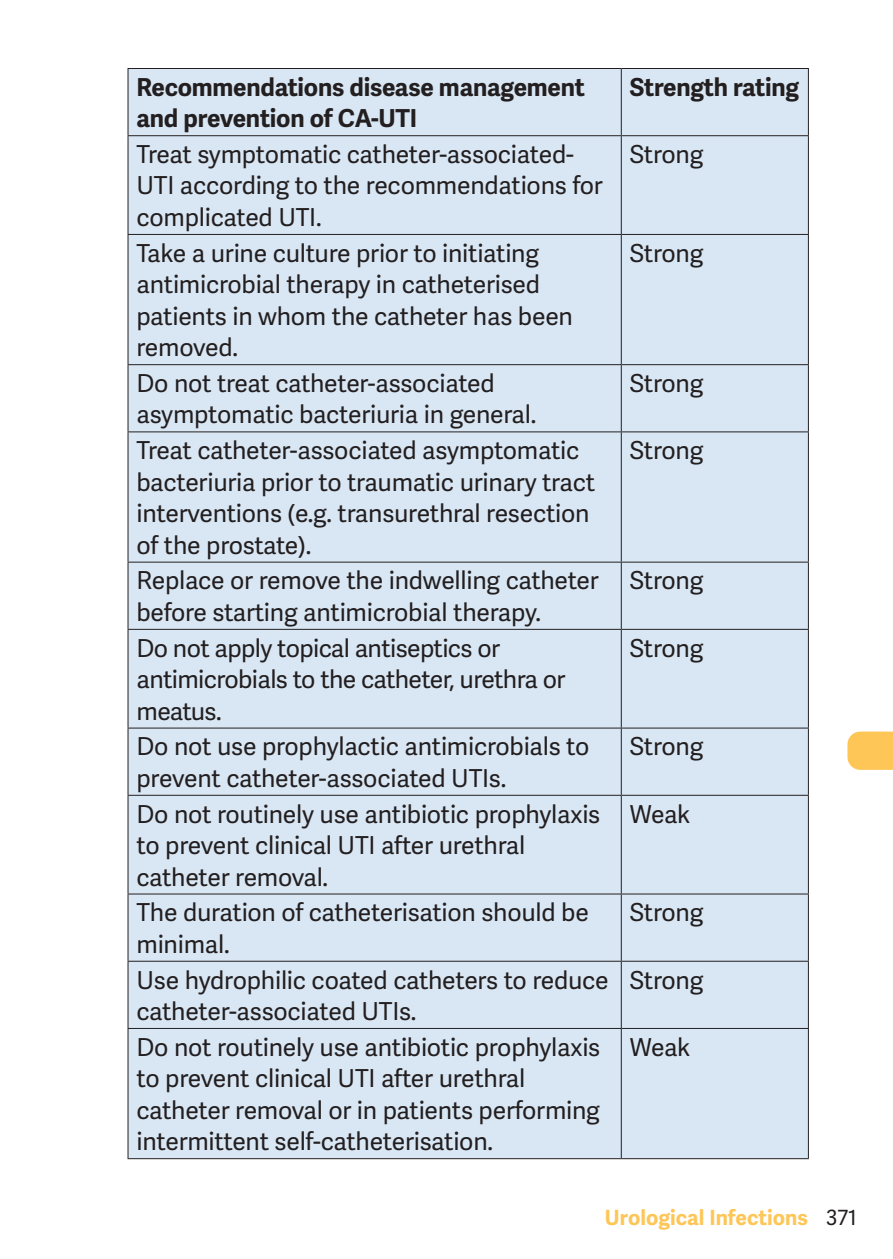
<style>
.page{position:relative;width:893px;height:1259px;background:#fff}
.page>*{position:absolute;margin:0;border:0;box-sizing:border-box;transform-origin:0 0}
.t1{font:24.6px/31.5px "Adelle Sans";letter-spacing:-.01em;color:#231f20}
.t2{font:700 24.6px/31.5px "Adelle Sans";letter-spacing:-.01em;color:#231f20}
.t3{font:700 21px "Adelle Sans";color:#fec657}
.s1{font-weight:400;color:#231f20}
</style>
<div class="page">
<svg style="left:847px;top:731px;width:46px;height:39px;background:#fec962"></svg>
<div style="left:129px;top:69px;width:679px;height:1089px;background:#d9e7f4"></div>
<hr style="left:128px;top:68px;width:493px;height:1px;background:#231f20">
<hr style="left:127px;top:69px;width:2px;height:66px;background:#231f20">
<hr style="left:621px;top:68px;width:188px;height:1px;background:#231f20">
<hr style="left:808px;top:69px;width:1px;height:66px;background:#231f20">
<hr style="left:127px;top:136px;width:2px;height:98px;background:#231f20">
<hr style="left:808px;top:136px;width:1px;height:98px;background:#231f20">
<hr style="left:127px;top:235px;width:2px;height:129px;background:#231f20">
<hr style="left:808px;top:235px;width:1px;height:129px;background:#231f20">
<hr style="left:127px;top:365px;width:2px;height:66px;background:#231f20">
<hr style="left:808px;top:365px;width:1px;height:66px;background:#231f20">
<hr style="left:127px;top:432px;width:2px;height:130px;background:#231f20">
<hr style="left:808px;top:432px;width:1px;height:130px;background:#231f20">
<hr style="left:127px;top:562px;width:2px;height:67px;background:#231f20">
<hr style="left:808px;top:562px;width:1px;height:67px;background:#231f20">
<hr style="left:127px;top:630px;width:2px;height:97px;background:#231f20">
<hr style="left:808px;top:630px;width:1px;height:97px;background:#231f20">
<hr style="left:127px;top:728px;width:2px;height:67px;background:#231f20">
<hr style="left:808px;top:728px;width:1px;height:67px;background:#231f20">
<hr style="left:127px;top:795px;width:2px;height:98px;background:#231f20">
<hr style="left:808px;top:795px;width:1px;height:98px;background:#231f20">
<hr style="left:127px;top:894px;width:2px;height:66px;background:#231f20">
<hr style="left:808px;top:894px;width:1px;height:66px;background:#231f20">
<hr style="left:127px;top:961px;width:2px;height:67px;background:#231f20">
<hr style="left:808px;top:961px;width:1px;height:67px;background:#231f20">
<hr style="left:127px;top:1029px;width:2px;height:129px;background:#231f20">
<hr style="left:808px;top:1029px;width:1px;height:129px;background:#231f20">
<hr style="left:621px;top:69px;width:1px;height:66px;background:#231f20">
<hr style="left:128px;top:135px;width:493px;height:1px;background:#231f20">
<hr style="left:621px;top:135px;width:188px;height:1px;background:#231f20">
<hr style="left:621px;top:136px;width:1px;height:98px;background:#231f20">
<hr style="left:128px;top:234px;width:493px;height:1px;background:#231f20">
<hr style="left:621px;top:234px;width:188px;height:1px;background:#231f20">
<hr style="left:621px;top:235px;width:1px;height:129px;background:#231f20">
<hr style="left:128px;top:364px;width:493px;height:1px;background:#231f20">
<hr style="left:621px;top:364px;width:188px;height:1px;background:#231f20">
<hr style="left:621px;top:365px;width:1px;height:66px;background:#231f20">
<hr style="left:128px;top:431px;width:493px;height:1px;background:#231f20">
<hr style="left:621px;top:431px;width:188px;height:1px;background:#231f20">
<hr style="left:621px;top:432px;width:1px;height:130px;background:#231f20">
<hr style="left:128px;top:561px;width:493px;height:1px;background:#231f20">
<hr style="left:621px;top:561px;width:188px;height:1px;background:#231f20">
<hr style="left:621px;top:562px;width:1px;height:67px;background:#231f20">
<hr style="left:128px;top:629px;width:493px;height:1px;background:#231f20">
<hr style="left:621px;top:629px;width:188px;height:1px;background:#231f20">
<hr style="left:621px;top:630px;width:1px;height:97px;background:#231f20">
<hr style="left:128px;top:727px;width:493px;height:1px;background:#231f20">
<hr style="left:621px;top:727px;width:188px;height:1px;background:#231f20">
<hr style="left:621px;top:728px;width:1px;height:67px;background:#231f20">
<hr style="left:128px;top:795px;width:493px;height:1px;background:#231f20">
<hr style="left:621px;top:795px;width:188px;height:1px;background:#231f20">
<hr style="left:621px;top:795px;width:1px;height:98px;background:#231f20">
<hr style="left:128px;top:893px;width:493px;height:1px;background:#231f20">
<hr style="left:621px;top:893px;width:188px;height:1px;background:#231f20">
<hr style="left:621px;top:894px;width:1px;height:66px;background:#231f20">
<hr style="left:128px;top:960px;width:493px;height:1px;background:#231f20">
<hr style="left:621px;top:960px;width:188px;height:1px;background:#231f20">
<hr style="left:621px;top:961px;width:1px;height:67px;background:#231f20">
<hr style="left:128px;top:1028px;width:493px;height:1px;background:#231f20">
<hr style="left:128px;top:1158px;width:493px;height:1px;background:#231f20">
<hr style="left:621px;top:1028px;width:188px;height:1px;background:#231f20">
<hr style="left:621px;top:1029px;width:1px;height:129px;background:#231f20">
<hr style="left:621px;top:1158px;width:188px;height:1px;background:#231f20">
<p class="t2" style="left:137px;top:72px;width:450px">Recommendations disease management and prevention of CA-UTI</p>
<p class="t2" style="left:630px;top:72px;width:171px">Strength rating</p>
<p class="t1" style="left:137px;top:139px;width:468px">Treat symptomatic catheter-associated-<br>UTI according to the recommendations for complicated UTI.</p>
<p class="t1" style="left:630px;top:139px;width:75px">Strong</p>
<p class="t1" style="left:137px;top:238px;width:438px">Take a urine culture prior to initiating antimicrobial therapy in catheterised patients in whom the catheter has been removed.</p>
<p class="t1" style="left:630px;top:238px;width:75px">Strong</p>
<p class="t1" style="left:137px;top:368px;width:401px">Do not treat catheter-associated asymptomatic bacteriuria in general.</p>
<p class="t1" style="left:630px;top:368px;width:75px">Strong</p>
<p class="t1" style="left:137px;top:435px;width:460px">Treat catheter-associated asymptomatic bacteriuria prior to traumatic urinary tract interventions (e.g. transurethral resection of the prostate).</p>
<p class="t1" style="left:630px;top:435px;width:75px">Strong</p>
<p class="t1" style="left:137px;top:566px;width:464px">Replace or remove the indwelling catheter before starting antimicrobial therapy.</p>
<p class="t1" style="left:630px;top:566px;width:75px">Strong</p>
<p class="t1" style="left:137px;top:633px;width:430px">Do not apply topical antiseptics or antimicrobials to the catheter, urethra or meatus.</p>
<p class="t1" style="left:630px;top:633px;width:75px">Strong</p>
<p class="t1" style="left:137px;top:731px;width:454px">Do not use prophylactic antimicrobials to prevent catheter-associated UTIs.</p>
<p class="t1" style="left:630px;top:731px;width:75px">Strong</p>
<p class="t1" style="left:137px;top:799px;width:465px">Do not routinely use antibiotic prophylaxis to prevent clinical UTI after urethral catheter removal.</p>
<p class="t1" style="left:630px;top:799px;width:62px">Weak</p>
<p class="t1" style="left:137px;top:897px;width:454px">The duration of catheterisation should be minimal.</p>
<p class="t1" style="left:630px;top:897px;width:75px">Strong</p>
<p class="t1" style="left:137px;top:965px;width:474px">Use hydrophilic coated catheters to reduce catheter-associated UTIs.</p>
<p class="t1" style="left:630px;top:965px;width:75px">Strong</p>
<p class="t1" style="left:137px;top:1032px;width:465px">Do not routinely use antibiotic prophylaxis to prevent clinical UTI after urethral catheter removal or in patients performing intermittent self-catheterisation.</p>
<p class="t1" style="left:630px;top:1032px;width:62px">Weak</p>
<p class="t3" style="left:605px;top:1204px;width:253px">Urological Infections <span class="s1">371</span></p>
</div>
